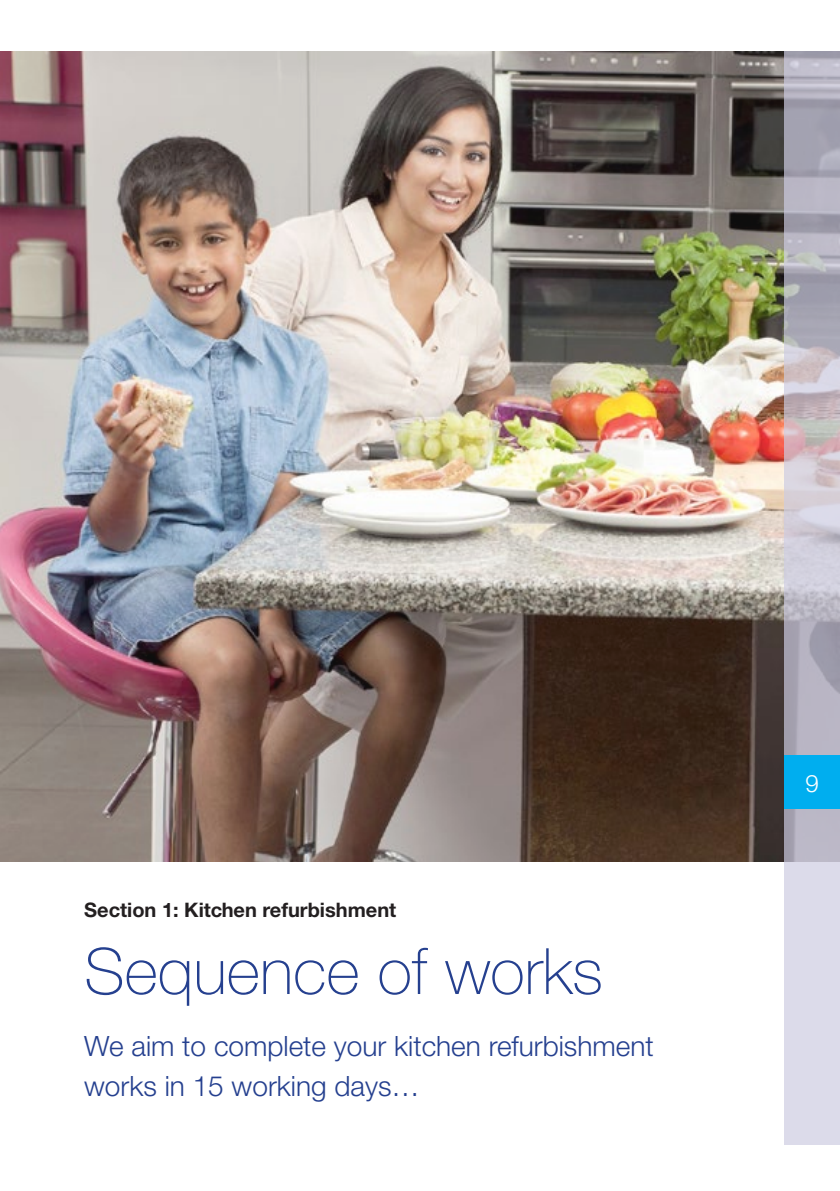
<style>
.page{position:relative;width:840px;height:1191px;background:#fff}
.page>*{position:absolute;margin:0;border:0;box-sizing:border-box;transform-origin:0 0}
.t1{font:100 64px "Helvetica Neue";color:#25408f}
.t2{font:300 28px/40px "Helvetica Neue";color:#25408f}
.t3{font:300 24px "Helvetica Neue";color:#fff}
.t4{font:700 20px "Helvetica Neue CE";color:#231f20}
</style>
<div class="page">
<img style="left:0;top:51px;width:783px;height:810px">
<hr style="left:0;top:622px;width:1px;height:53px;background:#25408f">
<svg style="left:783px;top:51px;width:56px;height:1093px;background:#bbb6bd"></svg>
<div style="left:783px;top:755px;width:56px;height:54px;background:#00aeef"></div>
<p class="t4" style="left:84px;top:897px;width:313px">Section 1: Kitchen refurbishment</p>
<h1 class="t1" style="left:84px;top:934px;width:520px">Sequence of works</h1>
<p class="t2" style="left:84px;top:1025px;width:570px">We aim to complete your kitchen refurbishment works in 15 working days…</p>
<p class="t3" style="left:805px;top:768px;width:15px">9</p>
</div>
